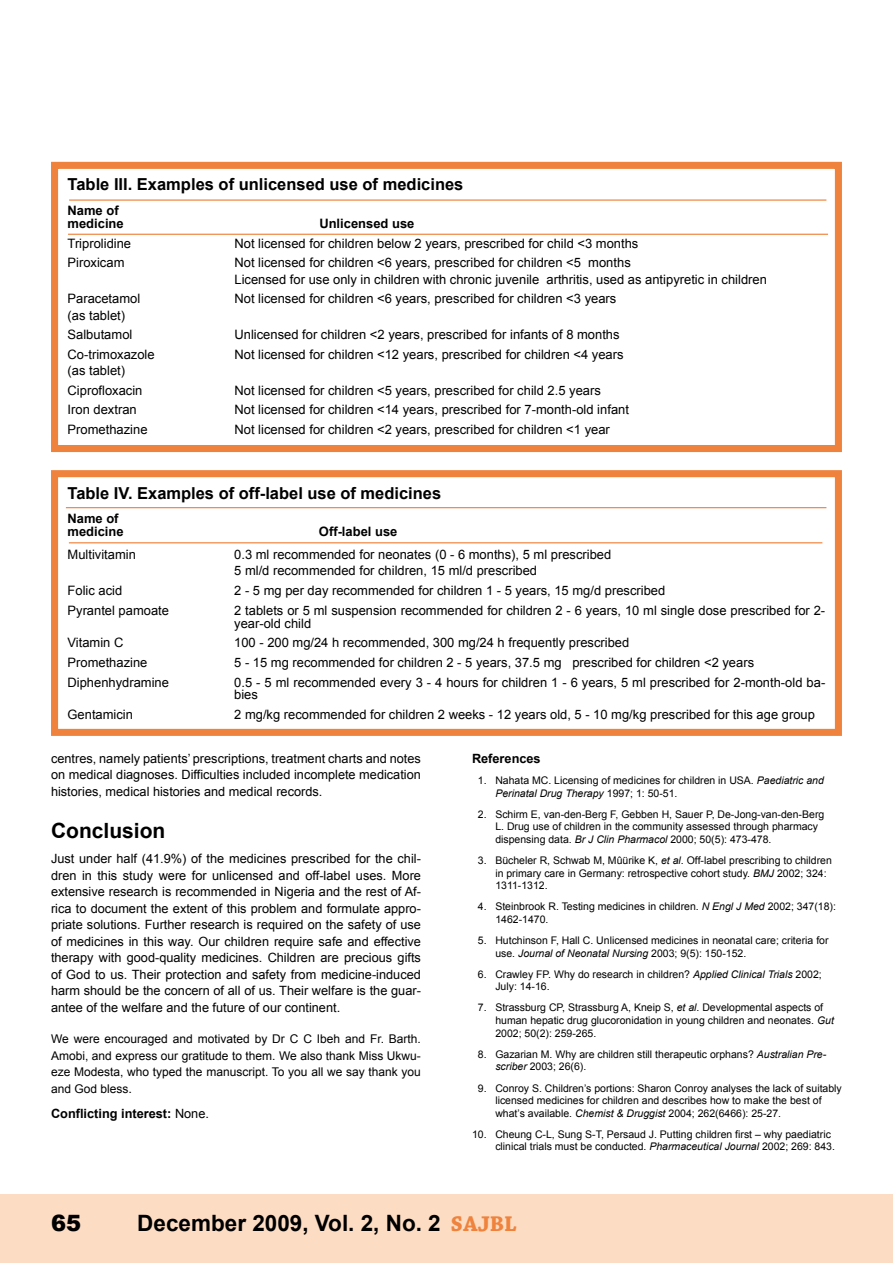
<style>
.page{position:relative;width:893px;height:1263px;background:#fff}
.page>*{position:absolute;margin:0;border:0;box-sizing:border-box;transform-origin:0 0}
.t1{font:700 22.5px "Arial";color:#000}
.t2{font:900 22.5px "Arial";color:#000}
.t3{font:700 21px "Arial";color:#000}
.t4{font:700 16.5px "Arial";color:#000}
.t5{font:12.9px/16.4px "Arial";color:#000}
.t6{font:700 12.9px/12.9px "Arial";color:#000}
.t7{font:12.75px/16.5px "Arial";color:#000;text-align:justify}
.t8{font:700 12.75px "Arial";color:#000}
.t9{font:12px/16.5px "Arial";color:#000;text-align:justify}
.t10{font:10.5px/12.6px "Arial";color:#000}
.s1{font-size:12.75px}
.s2{font-weight:400}
.s3{font-style:italic}
.s4{font-family:"Chaparral Pro";color:#ef833d}
</style>
<div class="page">
<div style="left:0;top:1195px;width:893px;height:68px;background:#fcddc4"></div>
<div style="left:51px;top:162px;width:791px;height:290px;border:7px solid #ef833d"></div>
<hr style="left:69px;top:199px;width:757px;height:2px;background:#ef833d">
<hr style="left:68px;top:234px;width:760px;height:1px;background:#ef833d">
<div style="left:51px;top:470px;width:791px;height:266px;border:7px solid #ef833d"></div>
<hr style="left:66px;top:507px;width:760px;height:1px;background:#ef833d">
<hr style="left:69px;top:542px;width:753px;height:1px;background:#ef833d">
<p class="t4" style="left:68px;top:175px;width:397px">Table III. Examples of unlicensed use of medicines</p>
<p class="t6" style="left:68px;top:204px;width:58px">Name of medicine</p>
<p class="t6" style="left:319px;top:217px;width:97px">Unlicensed use</p>
<p class="t5" style="left:68px;top:235px;width:65px">Triprolidine</p>
<p class="t5" style="left:234px;top:235px;width:405px">Not licensed for children below 2 years, prescribed for child &lt;3 months</p>
<p class="t5" style="left:68px;top:255px;width:58px">Piroxicam</p>
<p class="t5" style="left:234px;top:255px;width:534px">Not licensed for children &lt;6 years, prescribed for children &lt;5 months<br>Licensed for use only in children with chronic juvenile arthritis, used as antipyretic in children</p>
<p class="t5" style="left:68px;top:291px;width:74px">Paracetamol</p>
<p class="t5" style="left:234px;top:291px;width:383px">Not licensed for children &lt;6 years, prescribed for children &lt;3 years</p>
<p class="t5" style="left:68px;top:305px;width:66px;line-height:19.6px">(as tablet)<br>Salbutamol</p>
<p class="t5" style="left:234px;top:326px;width:387px">Unlicensed for children &lt;2 years, prescribed for infants of 8 months</p>
<p class="t5" style="left:68px;top:346px;width:89px">Co-trimoxazole</p>
<p class="t5" style="left:234px;top:346px;width:391px">Not licensed for children &lt;12 years, prescribed for children &lt;4 years</p>
<p class="t5" style="left:68px;top:361px;width:76px;line-height:19.6px">(as tablet)<br>Ciprofloxacin</p>
<p class="t5" style="left:234px;top:382px;width:368px">Not licensed for children &lt;5 years, prescribed for child 2.5 years</p>
<p class="t5" style="left:68px;top:402px;width:71px">Iron dextran</p>
<p class="t5" style="left:234px;top:402px;width:396px">Not licensed for children &lt;14 years, prescribed for 7-month-old infant</p>
<p class="t5" style="left:68px;top:421px;width:81px">Promethazine</p>
<p class="t5" style="left:234px;top:421px;width:377px">Not licensed for children &lt;2 years, prescribed for children &lt;1 year</p>
<p class="t4" style="left:68px;top:484px;width:375px">Table IV. Examples of off-label use of medicines</p>
<p class="t6" style="left:68px;top:512px;width:58px">Name of medicine</p>
<p class="t6" style="left:319px;top:525px;width:80px">Off-label use</p>
<p class="t5" style="left:68px;top:546px;width:70px">Multivitamin</p>
<p class="t5" style="left:234px;top:546px;width:379px">0.3 ml recommended for neonates (0 - 6 months), 5 ml prescribed<br>5 ml/d recommended for children, 15 ml/d prescribed</p>
<p class="t5" style="left:68px;top:582px;width:56px">Folic acid</p>
<p class="t5" style="left:234px;top:582px;width:432px">2 - 5 mg per day recommended for children 1 - 5 years, 15 mg/d prescribed</p>
<p class="t5" style="left:68px;top:602px;width:103px">Pyrantel pamoate</p>
<p class="t5" style="left:234px;top:604px;width:592px;line-height:12.9px">2 tablets or 5 ml suspension recommended for children 2 - 6 years, 10 ml single dose prescribed for 2- year-old child</p>
<p class="t5" style="left:68px;top:634px;width:57px">Vitamin C</p>
<p class="t5" style="left:234px;top:634px;width:397px">100 - 200 mg/24 h recommended, 300 mg/24 h frequently prescribed</p>
<p class="t5" style="left:68px;top:654px;width:81px">Promethazine</p>
<p class="t5" style="left:234px;top:654px;width:521px">5 - 15 mg recommended for children 2 - 5 years, 37.5 mg prescribed for children &lt;2 years</p>
<p class="t5" style="left:68px;top:674px;width:103px">Diphenhydramine</p>
<p class="t5" style="left:234px;top:675px;width:593px;line-height:12.9px">0.5 - 5 ml recommended every 3 - 4 hours for children 1 - 6 years, 5 ml prescribed for 2-month-old ba&shy;bies</p>
<p class="t5" style="left:68px;top:706px;width:67px">Gentamicin</p>
<p class="t5" style="left:234px;top:706px;width:582px">2 mg/kg recommended for children 2 weeks - 12 years old, 5 - 10 mg/kg prescribed for this age group</p>
<p class="t7" style="left:51px;top:750px;width:371px">centres, namely patients’ prescriptions, treatment charts and notes on medical diagnoses. Difficulties included incomplete medication histories, medical histories and medical records.</p>
<h2 class="t3" style="left:51px;top:819px;width:116px">Conclusion</h2>
<p class="t7" style="left:51px;top:850px;width:371px">Just under half (41.9%) of the medicines prescribed for the chil&shy;dren in this study were for unlicensed and off-label uses. More extensive research is recommended in Nigeria and the rest of Af&shy;rica to document the extent of this problem and formulate appro&shy;priate solutions. Further research is required on the safety of use of medicines in this way. Our children require safe and effective therapy with good-quality medicines. Children are precious gifts of God to us. Their protection and safety from medicine-induced harm should be the concern of all of us. Their welfare is the guar&shy;antee of the welfare and the future of our continent.</p>
<p class="t9" style="left:51px;top:1030px;width:371px">We were encouraged and motivated by Dr C C Ibeh and Fr. Barth.<br>Amobi, and express our gratitude to them. We also thank Miss Ukwu&shy;eze Modesta, who typed the manuscript. To you all we say thank you and God bless<span class="s1">.</span></p>
<p class="t8" style="left:51px;top:1106px;width:159px">Conflicting interest: <span class="s2">None.</span></p>
<p class="t8" style="left:472px;top:751px;width:70px">References</p>
<p class="t10" style="left:495px;top:774px;width:330px;text-indent:-18px">1. Nahata MC. Licensing of medicines for children in USA. <span class="s3">Paediatric and<br>Perinatal Drug Therapy</span> 1997; 1: 50-51.</p>
<p class="t10" style="left:495px;top:808px;width:330px;text-indent:-18px">2. Schirm E, van-den-Berg F, Gebben H, Sauer P, De-Jong-van-den-Berg<br>L. Drug use of children in the community assessed through pharmacy dispensing data. <span class="s3">Br J Clin Pharmacol</span> 2000; 50(5): 473-478.</p>
<p class="t10" style="left:495px;top:854px;width:338px;text-indent:-18px">3. Bücheler R, Schwab M, Mûürike K, <span class="s3">et al</span>. Off-label prescribing to children in primary care in Germany: retrospective cohort study. <span class="s3">BMJ</span> 2002; 324:<br>1311-1312.</p>
<p class="t10" style="left:495px;top:900px;width:342px;text-indent:-18px">4. Steinbrook R. Testing medicines in children. <span class="s3">N Engl J Med</span> 2002; 347(18):<br>1462-1470.</p>
<p class="t10" style="left:495px;top:934px;width:335px;text-indent:-18px">5. Hutchinson F, Hall C. Unlicensed medicines in neonatal care; criteria for use. <span class="s3">Journal of Neonatal Nursing</span> 2003; 9(5): 150-152.</p>
<p class="t10" style="left:495px;top:968px;width:328px;text-indent:-18px">6. Crawley FP. Why do research in children? <span class="s3">Applied Clinical Trials</span> 2002;<br>July: 14-16.</p>
<p class="t10" style="left:495px;top:1001px;width:340px;text-indent:-18px">7. Strassburg CP, Strassburg A, Kneip S, <span class="s3">et al</span>. Developmental aspects of human hepatic drug glucoronidation in young children and neonates. <span class="s3">Gut<br></span>2002; 50(2): 259-265.</p>
<p class="t10" style="left:495px;top:1048px;width:332px;text-indent:-18px">8. Gazarian M. Why are children still therapeutic orphans? <span class="s3">Australian Pre&shy;scriber</span> 2003; 26(6).</p>
<p class="t10" style="left:495px;top:1081px;width:348px;text-indent:-18px">9. Conroy S. Children’s portions: Sharon Conroy analyses the lack of suitably licensed medicines for children and describes how to make the best of what’s available. <span class="s3">Chemist &amp; Druggist</span> 2004; 262(6466): 25-27.</p>
<p class="t10" style="left:495px;top:1128px;width:341px;text-indent:-23px">10. Cheung C-L, Sung S-T, Persaud J. Putting children first – why paediatric clinical trials must be conducted. <span class="s3">Pharmaceutical Journal</span> 2002; 269: 843.</p>
<h1 class="t2" style="left:51px;top:1211px;width:32px">65</h1>
<h1 class="t1" style="left:137px;top:1211px;width:381px">December 2009, Vol. 2, No. 2 <span class="s4">SAJBL</span></h1>
</div>
